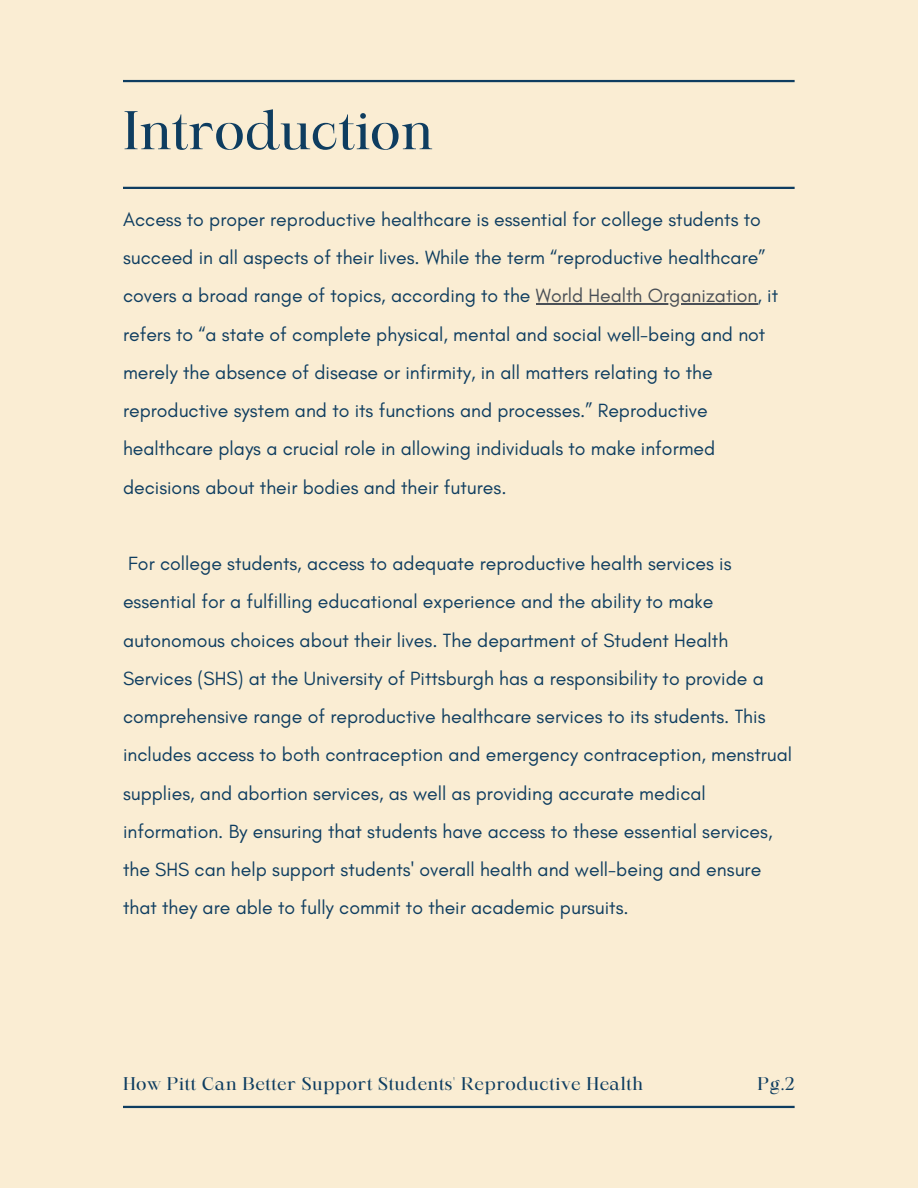
<style>
.page{position:relative;width:918px;height:1188px;background:#faedd3}
.page>*{position:absolute;margin:0;border:0;box-sizing:border-box;transform-origin:0 0}
.t1{font:52.2px "Maharlika";color:#0e3d60}
.t2{font:19.5px/38.2px "Glacial Indifference";color:#0e3d60}
.t3{font:17.7px "Maharlika";color:#0e3d60}
.t4{font:17.55px "Maharlika";letter-spacing:.025em;color:#0e3d60}
.s1{color:#494f56}
</style>
<div class="page">
<hr style="left:123px;top:187px;width:672px;height:2px;background:#0e3d60">
<hr style="left:123px;top:1106px;width:672px;height:2px;background:#0e3d60">
<hr style="left:123px;top:80px;width:672px;height:2px;background:#0e3d60">
<hr style="left:536px;top:304px;width:222px;height:1px;background:#494f56">
<h1 class="t1" style="left:123px;top:109px;width:311px">Introduction</h1>
<p class="t2" style="left:123px;top:200px;width:657px">Access to proper reproductive healthcare is essential for college students to succeed in all aspects of their lives. While the term “reproductive healthcare” covers a broad range of topics, according to the <span class="s1">World Health Organization</span>, it refers to “a state of complete physical, mental and social well-being and not merely the absence of disease or infirmity, in all matters relating to the reproductive system and to its functions and processes.” Reproductive healthcare plays a crucial role in allowing individuals to make informed decisions about their bodies and their futures.</p>
<p class="t2" style="left:123px;top:544px;width:671px">For college students, access to adequate reproductive health services is essential for a fulfilling educational experience and the ability to make autonomous choices about their lives. The department of Student Health Services (SHS) at the University of Pittsburgh has a responsibility to provide a comprehensive range of reproductive healthcare services to its students. This includes access to both contraception and emergency contraception, menstrual supplies, and abortion services, as well as providing accurate medical information. By ensuring that students have access to these essential services, the SHS can help support students' overall health and well-being and ensure that they are able to fully commit to their academic pursuits.</p>
<p class="t4" style="left:123px;top:1076px;width:522px">How Pitt Can Better Support Students' Reproductive Health</p>
<p class="t3" style="left:758px;top:1076px;width:39px">Pg.2</p>
</div>
